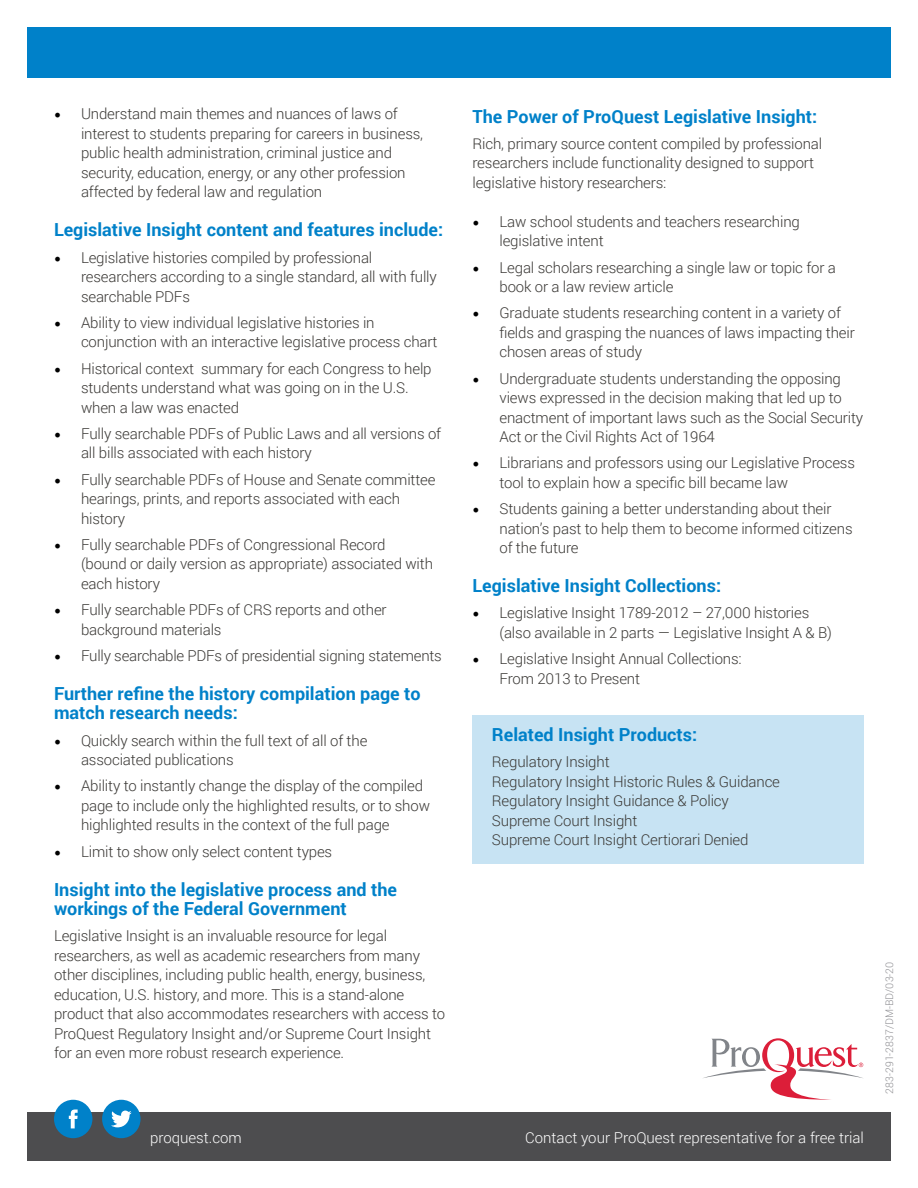
<style>
.page{position:relative;width:918px;height:1188px;background:#fff}
.page>*{position:absolute;margin:0;border:0;box-sizing:border-box;transform-origin:0 0}
.t1{font:700 18px/19.5px "Roboto";color:#0081c9}
.t2{font:300 15px/19.5px "Roboto";letter-spacing:-.01em;color:#3b3936}
.t3{font:300 15px "Roboto";color:#fff}
.t4{font:300 10.5px "Roboto";color:#919195}
.s1{font-family:"Minion Pro";font-weight:400;font-size:18px;color:#000}
</style>
<div class="page">
<div style="left:27px;top:1112px;width:864px;height:49px;background:#4d4d4f"></div>
<div style="left:54px;top:1100px;width:38px;height:38px;background:#0081c9;border-radius:50%"></div>
<svg style="left:69px;top:1110px;width:9px;height:18px"></svg>
<div style="left:102px;top:1100px;width:39px;height:38px;background:#0081c9;border-radius:50%"></div>
<svg style="left:111px;top:1111px;width:21px;height:16px"></svg>
<div style="left:27px;top:27px;width:864px;height:51px;background:#0081c9"></div>
<div style="left:472px;top:716px;width:392px;height:148px;background:#c7e3f3"></div>
<svg style="left:703px;top:1038px;width:161px;height:62px"></svg>
<p class="t2" style="left:81px;top:104px;width:344px;text-indent:-27px"><span class="s1">•</span> Understand main themes and nuances of laws of interest to students preparing for careers in business, public health administration, criminal justice and security, education, energy, or any other profession affected by federal law and regulation</p>
<p class="t1" style="left:54px;top:220px;width:391px">Legislative Insight content and features include:</p>
<p class="t2" style="left:81px;top:247px;width:357px;text-indent:-27px"><span class="s1">•</span> Legislative histories compiled by professional researchers according to a single standard, all with fully searchable PDFs</p>
<p class="t2" style="left:81px;top:312px;width:358px;text-indent:-27px"><span class="s1">•</span> Ability to view individual legislative histories in conjunction with an interactive legislative process chart</p>
<p class="t2" style="left:81px;top:358px;width:352px;text-indent:-27px"><span class="s1">•</span> Historical context summary for each Congress to help students understand what was going on in the U.S. when a law was enacted</p>
<p class="t2" style="left:81px;top:423px;width:362px;text-indent:-27px"><span class="s1">•</span> Fully searchable PDFs of Public Laws and all versions of all bills associated with each history</p>
<p class="t2" style="left:81px;top:469px;width:356px;text-indent:-27px"><span class="s1">•</span> Fully searchable PDFs of House and Senate committee hearings, prints, and reports associated with each history</p>
<p class="t2" style="left:81px;top:534px;width:354px;text-indent:-27px"><span class="s1">•</span> Fully searchable PDFs of Congressional Record (bound or daily version as appropriate) associated with each history</p>
<p class="t2" style="left:81px;top:600px;width:307px;text-indent:-27px"><span class="s1">•</span> Fully searchable PDFs of CRS reports and other background materials</p>
<p class="t2" style="left:54px;top:645px;width:389px"><span class="s1">•</span> Fully searchable PDFs of presidential signing statements</p>
<p class="t1" style="left:54px;top:683px;width:368px">Further refine the history compilation page to match research needs:</p>
<p class="t2" style="left:81px;top:730px;width:288px;text-indent:-27px"><span class="s1">•</span> Quickly search within the full text of all of the associated publications</p>
<p class="t2" style="left:81px;top:776px;width:351px;text-indent:-27px"><span class="s1">•</span> Ability to instantly change the display of the compiled page to include only the highlighted results, or to show highlighted results in the context of the full page</p>
<p class="t2" style="left:54px;top:841px;width:280px"><span class="s1">•</span> Limit to show only select content types</p>
<p class="t1" style="left:54px;top:879px;width:345px">Insight into the legislative process and the workings of the Federal Government</p>
<p class="t2" style="left:54px;top:926px;width:393px">Legislative Insight is an invaluable resource for legal researchers, as well as academic researchers from many other disciplines, including public health, energy, business, education, U.S. history, and more. This is a stand-alone product that also accommodates researchers with access to ProQuest Regulatory Insight and/or Supreme Court Insight for an even more robust research experience.</p>
<p class="t3" style="left:150px;top:1127px;width:93px">proquest.com</p>
<p class="t1" style="left:472px;top:106px;width:346px">The Power of ProQuest Legislative Insight:</p>
<p class="t2" style="left:472px;top:133px;width:351px">Rich, primary source content compiled by professional researchers include functionality designed to support legislative history researchers:</p>
<p class="t2" style="left:500px;top:211px;width:302px;text-indent:-27px"><span class="s1">•</span> Law school students and teachers researching legislative intent</p>
<p class="t2" style="left:500px;top:257px;width:338px;text-indent:-27px"><span class="s1">•</span> Legal scholars researching a single law or topic for a book or a law review article</p>
<p class="t2" style="left:500px;top:303px;width:357px;text-indent:-27px"><span class="s1">•</span> Graduate students researching content in a variety of fields and grasping the nuances of laws impacting their chosen areas of study</p>
<p class="t2" style="left:500px;top:368px;width:365px;text-indent:-27px"><span class="s1">•</span> Undergraduate students understanding the opposing views expressed in the decision making that led up to enactment of important laws such as the Social Security Act or the Civil Rights Act of 1964</p>
<p class="t2" style="left:500px;top:453px;width:357px;text-indent:-27px"><span class="s1">•</span> Librarians and professors using our Legislative Process tool to explain how a specific bill became law</p>
<p class="t2" style="left:500px;top:498px;width:355px;text-indent:-27px"><span class="s1">•</span> Students gaining a better understanding about their nation’s past to help them to become informed citizens of the future</p>
<p class="t1" style="left:472px;top:575px;width:250px">Legislative Insight Collections:</p>
<p class="t2" style="left:500px;top:603px;width:334px;text-indent:-27px"><span class="s1">•</span> Legislative Insight 1789-2012 – 27,000 histories (also available in 2 parts — Legislative Insight A &amp; B)</p>
<p class="t2" style="left:500px;top:648px;width:244px;text-indent:-27px"><span class="s1">•</span> Legislative Insight Annual Collections:<br>From 2013 to Present</p>
<p class="t1" style="left:492px;top:724px;width:207px">Related Insight Products:</p>
<p class="t2" style="left:492px;top:751px;width:290px">Regulatory Insight<br>Regulatory Insight Historic Rules &amp; Guidance Regulatory Insight Guidance &amp; Policy Supreme Court Insight<br>Supreme Court Insight Certiorari Denied</p>
<p class="t3" style="left:525px;top:1127px;width:340px">Contact your ProQuest representative for a free trial</p>
<p class="t4" style="left:882px;top:1094px;width:133px;rotate:-90deg">283-291-2837/DM-BD/03-20</p>
</div>
